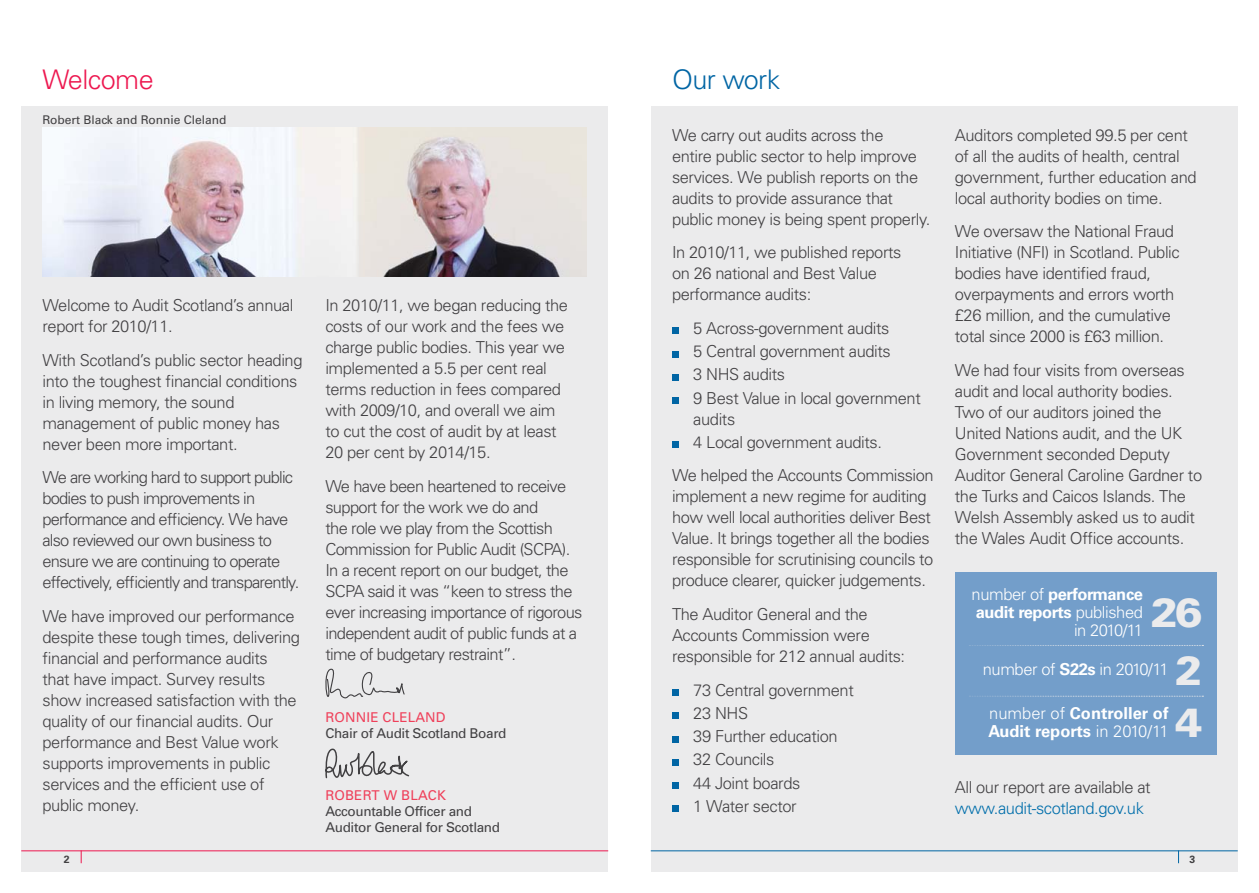
<style>
.page{position:relative;width:1259px;height:893px;background:#fff}
.page>*{position:absolute;margin:0;border:0;box-sizing:border-box;transform-origin:0 0}
.t1{font:900 40.95px/51.6px "Univers";color:#ebebec}
.t2{font:300 27px "Univers LT";letter-spacing:-.02em;color:#ed174f}
.t3{font:300 27px "Univers LT";letter-spacing:-.02em;color:#0065a4}
.t4{font:300 16.5px/21px "Univers";letter-spacing:-.025em;color:#414042}
.t5{font:300 16.5px/21px "Univers";letter-spacing:-.05em;color:#414042}
.t6{font:300 16.5px/18px "Univers LT";letter-spacing:-.025em;color:#fff;text-align:right}
.t7{font:700 16.5px/18px "Univers LT";color:#fff}
.t8{font:300 16.5px "Univers";letter-spacing:-.025em;color:#006eab}
.t9{font:13.5px/16.2px "Univers";letter-spacing:-.025em;color:#414042}
.t10{font:13.5px "Univers";letter-spacing:.01em;color:#ef405a}
.t11{font:12px "Univers LT";color:#414042}
.t12{font:700 10.5px "Univers LT";color:#414042}
.s1{font-weight:700}
.s2{font-weight:300}
</style>
<div class="page">
<div style="left:21px;top:106px;width:587px;height:766px;background:#ebebec"></div>
<div style="left:651px;top:106px;width:586px;height:766px;background:#ebebec"></div>
<svg style="left:672px;top:328px;width:6px;height:6px"></svg>
<svg style="left:672px;top:351px;width:6px;height:6px"></svg>
<svg style="left:672px;top:374px;width:6px;height:6px"></svg>
<div style="left:672px;top:397px;width:6px;height:7px;background:#0065a4"></div>
<div style="left:672px;top:441px;width:6px;height:7px;background:#0065a4"></div>
<svg style="left:672px;top:690px;width:6px;height:6px"></svg>
<svg style="left:672px;top:713px;width:6px;height:6px"></svg>
<svg style="left:672px;top:736px;width:6px;height:6px"></svg>
<svg style="left:672px;top:759px;width:6px;height:6px"></svg>
<svg style="left:672px;top:782px;width:6px;height:6px"></svg>
<div style="left:672px;top:805px;width:6px;height:7px;background:#0065a4"></div>
<img style="left:43px;top:128px;width:544px;height:148px">
<svg style="left:325px;top:668px;width:80px;height:31px"></svg>
<svg style="left:325px;top:748px;width:85px;height:31px"></svg>
<div style="left:955px;top:572px;width:261px;height:183px;background:#739eca"></div>
<svg style="left:969px;top:645px;width:234px;height:1px"></svg>
<svg style="left:969px;top:696px;width:234px;height:1px"></svg>
<hr style="left:21px;top:850px;width:587px;height:1px;background:#ed174f">
<hr style="left:651px;top:850px;width:586px;height:1px;background:#0065a4">
<svg style="left:81px;top:850px;width:1px;height:13px"></svg>
<svg style="left:1178px;top:850px;width:1px;height:13px"></svg>
<h2 class="t2" style="left:43px;top:63px;width:113px">Welcome</h2>
<h2 class="t3" style="left:672px;top:63px;width:110px">Our work</h2>
<p class="t11" style="left:43px;top:112px;width:186px">Robert Black and Ronnie Cleland</p>
<p class="t4" style="left:43px;top:294px;width:252px">Welcome to Audit Scotland’s annual report for 2010/11.</p>
<p class="t4" style="left:43px;top:349px;width:261px">With Scotland’s public sector heading into the toughest financial conditions in living memory, the sound management of public money has never been more important.</p>
<p class="t5" style="left:43px;top:467px;width:258px">We are working hard to support public bodies to push improvements in performance and efficiency. We have also reviewed our own business to ensure we are continuing to operate effectively, efficiently and transparently.</p>
<p class="t4" style="left:43px;top:606px;width:259px">We have improved our performance despite these tough times, delivering financial and performance audits<br>that have impact. Survey results show increased satisfaction with the quality of our financial audits. Our performance and Best Value work supports improvements in public services and the efficient use of public money.</p>
<p class="t4" style="left:325px;top:294px;width:244px">In 2010/11, we began reducing the costs of our work and the fees we charge public bodies. This year we implemented a 5.5 per cent real terms reduction in fees compared with 2009/10, and overall we aim to cut the cost of audit by at least<br>20 per cent by 2014/15.</p>
<p class="t4" style="left:325px;top:475px;width:259px">We have been heartened to receive support for the work we do and<br>the role we play from the Scottish Commission for Public Audit (SCPA).<br>In a recent report on our budget, the SCPA said it was “keen to stress the ever increasing importance of rigorous independent audit of public funds at a time of budgetary restraint”.</p>
<p class="t10" style="left:325px;top:709px;width:122px">Ronnie Cleland</p>
<p class="t9" style="left:325px;top:725px;width:183px">Chair of Audit Scotland Board</p>
<p class="t10" style="left:325px;top:787px;width:122px">Robert W Black</p>
<p class="t9" style="left:325px;top:803px;width:176px">Accountable Officer and<br>Auditor General for Scotland</p>
<p class="t4" style="left:672px;top:124px;width:260px">We carry out audits across the<br>entire public sector to help improve services. We publish reports on the audits to provide assurance that public money is being spent properly.</p>
<p class="t4" style="left:672px;top:242px;width:231px">In 2010/11, we published reports on 26 national and Best Value performance audits:</p>
<p class="t4" style="left:693px;top:317px;width:229px;line-height:23.1px">5 Across-government audits<br>5 Central government audits<br>3 NHS audits<br>9 Best Value in local government</p>
<p class="t4" style="left:693px;top:407px;width:190px;line-height:23.1px">audits<br>4 Local government audits.</p>
<p class="t4" style="left:672px;top:465px;width:263px">We helped the Accounts Commission implement a new regime for auditing how well local authorities deliver Best Value. It brings together all the bodies responsible for scrutinising councils to produce clearer, quicker judgements.</p>
<p class="t4" style="left:672px;top:604px;width:235px">The Auditor General and the<br>Accounts Commission were responsible for 212 annual audits:</p>
<p class="t4" style="left:693px;top:679px;width:162px;line-height:23.1px">73 Central government<br>23 NHS<br>39 Further education<br>32 Councils<br>44 Joint boards<br>1 Water sector</p>
<p class="t4" style="left:955px;top:124px;width:243px">Auditors completed 99.5 per cent of all the audits of health, central government, further education and local authority bodies on time.</p>
<p class="t4" style="left:955px;top:221px;width:226px">We oversaw the National Fraud<br>Initiative (NFI) in Scotland. Public bodies have identified fraud, overpayments and errors worth £26 million, and the cumulative total since 2000 is £63 million.</p>
<p class="t4" style="left:955px;top:360px;width:249px">We had four visits from overseas audit and local authority bodies.<br>Two of our auditors joined the<br>United Nations audit, and the UK<br>Government seconded Deputy<br>Auditor General Caroline Gardner to the Turks and Caicos Islands. The<br>Welsh Assembly asked us to audit the Wales Audit Office accounts.</p>
<p class="t6" style="left:971px;top:585px;width:173px">number of <span class="s1">performance audit reports</span> published in 2010/11</p>
<p class="t6" style="left:982px;top:660px;width:187px">number of <span class="s1">S22s</span> in 2010/11</p>
<h1 class="t1" style="left:1175px;top:645px;width:29px">2<br>4</h1>
<h1 class="t1" style="left:1150px;top:586px;width:53px">26</h1>
<p class="t7" style="left:988px;top:705px;width:182px"><span class="s2">number of</span> Controller of<br>Audit reports <span class="s2">in 2010/11</span></p>
<p class="t4" style="left:955px;top:777px;width:197px">All our report are available at</p>
<p class="t8" style="left:955px;top:799px;width:191px">www.audit-scotland.gov.uk</p>
<p class="t12" style="left:64px;top:853px;width:7px">2</p>
<p class="t12" style="left:1189px;top:853px;width:7px">3</p>
</div>
